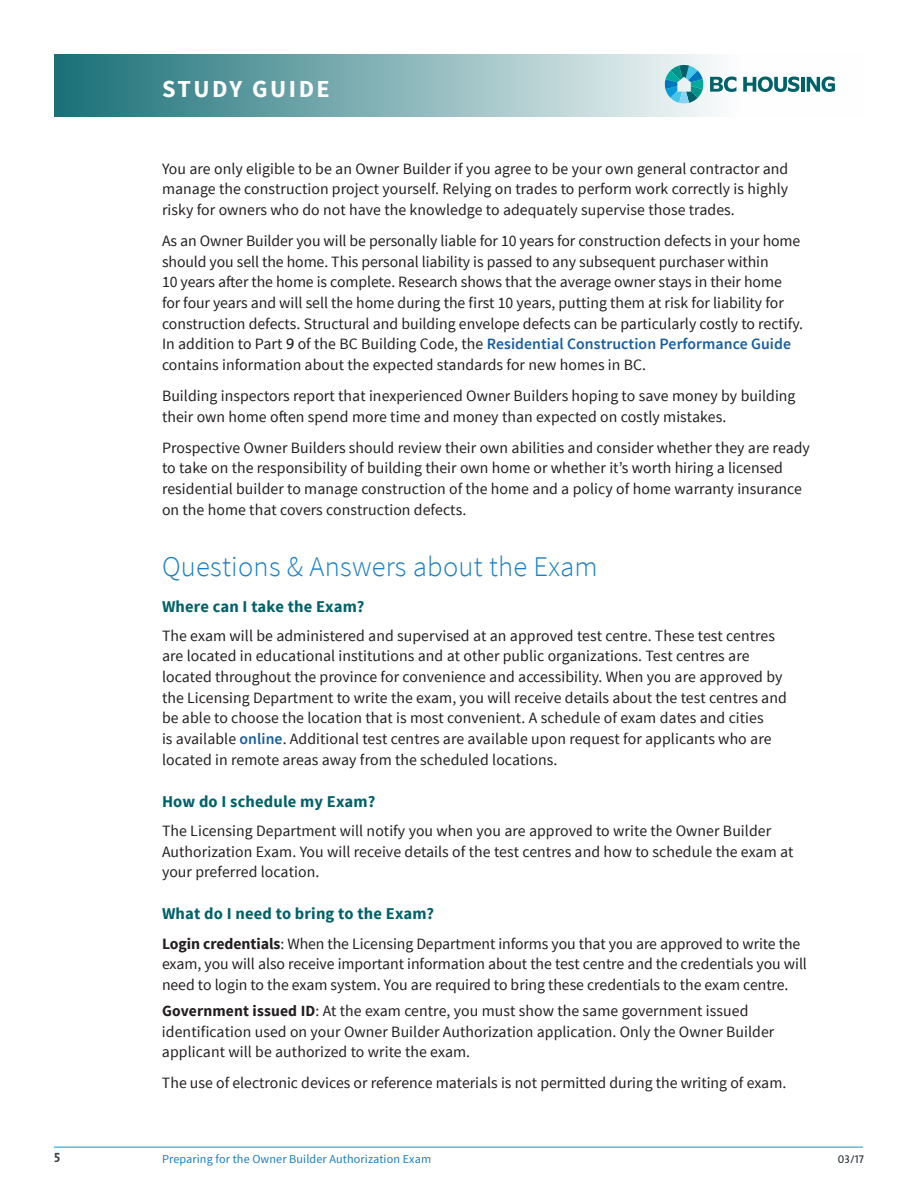
<style>
.page{position:relative;width:918px;height:1188px;background:#fff}
.page>*{position:absolute;margin:0;border:0;box-sizing:border-box;transform-origin:0 0}
.t1{font:300 28.5px "Source Sans Pro";letter-spacing:.01em;color:#197ec2}
.t2{font:700 24.3px "Source Sans Pro";letter-spacing:.1em;color:#fff}
.t3{font:700 16.5px "Source Sans Pro";letter-spacing:.01em;color:#006169}
.t4{font:15.75px/20.7px "Source Sans Pro";letter-spacing:.005em;color:#231f20}
.t5{font:13.5px "The Sans Bold Caps";color:#3e4248}
.t6{font:12.15px "Source Sans Pro";letter-spacing:.01em;color:#197ec2}
.t7{font:11.25px "The Sans Caps";color:#252f35}
.s1{font-family:"The Sans Caps";font-size:15.3px}
.s2{font-weight:600;color:#175d9e}
.s3{font-weight:700}
.s4{font-weight:700;font-size:15.6px}
</style>
<div class="page">
<svg style="left:54px;top:54px;width:602px;height:63px;background:#7cadb1"></svg>
<svg style="left:656px;top:54px;width:179px;height:63px"></svg>
<hr style="left:54px;top:1147px;width:809px;height:1px;background:#089ad9">
<h2 class="t2" style="left:162px;top:73px;width:169px">STUDY GUIDE</h2>
<p class="t4" style="left:162px;top:159px;width:628px;text-align:justify">You are only eligible to be an Owner Builder if you agree to be your own general contractor and manage the construction project yourself. Relying on trades to perform work correctly is highly risky for owners who do not have the knowledge to adequately supervise those trades.</p>
<p class="t4" style="left:162px;top:231px;width:643px">As an Owner Builder you will be personally liable for 10 years for construction defects in your home should you sell the home. This personal liability is passed to any subsequent purchaser within<br>10 years after the home is complete. Research shows that the average owner stays in their home for four years and will sell the home during the first 10 years, putting them at risk for liability for construction defects. Structural and building envelope defects can be particularly costly to rectify.<br>In addition to Part <span class="s1">9</span> of the BC Building Code, the <span class="s2">Residential Construction Performance Guide </span>contains information about the expected standards for new homes in BC.</p>
<p class="t4" style="left:162px;top:386px;width:635px">Building inspectors report that inexperienced Owner Builders hoping to save money by building their own home often spend more time and money than expected on costly mistakes.</p>
<p class="t4" style="left:162px;top:438px;width:650px">Prospective Owner Builders should review their own abilities and consider whether they are ready to take on the responsibility of building their own home or whether it’s worth hiring a licensed residential builder to manage construction of the home and a policy of home warranty insurance on the home that covers construction defects.</p>
<h1 class="t1" style="left:162px;top:550px;width:437px">Questions &amp; Answers about the Exam</h1>
<p class="t3" style="left:162px;top:595px;width:204px">Where can I take the Exam?</p>
<p class="t4" style="left:162px;top:625px;width:626px">The exam will be administered and supervised at an approved test centre. These test centres are located in educational institutions and at other public organizations. Test centres are located throughout the province for convenience and accessibility. When you are approved by the Licensing Department to write the exam, you will receive details about the test centres and be able to choose the location that is most convenient. A schedule of exam dates and cities<br>is available <span class="s2">online</span>. Additional test centres are available upon request for applicants who are located in remote areas away from the scheduled locations.</p>
<p class="t3" style="left:162px;top:791px;width:215px">How do I schedule my Exam?</p>
<p class="t4" style="left:162px;top:821px;width:633px">The Licensing Department will notify you when you are approved to write the Owner Builder<br>Authorization Exam. You will receive details of the test centres and how to schedule the exam at your preferred location.</p>
<p class="t3" style="left:162px;top:903px;width:274px">What do I need to bring to the Exam?</p>
<p class="t4" style="left:162px;top:933px;width:647px"><span class="s3">Login credentials</span>: When the Licensing Department informs you that you are approved to write the exam, you will also receive important information about the test centre and the credentials you will need to login to the exam system. You are required to bring these credentials to the exam centre.</p>
<p class="t4" style="left:162px;top:1001px;width:614px"><span class="s4">Government issued ID</span>: At the exam centre, you must show the same government issued identification used on your Owner Builder Authorization application. Only the Owner Builder applicant will be authorized to write the exam.</p>
<p class="t4" style="left:162px;top:1073px;width:626px">The use of electronic devices or reference materials is not permitted during the writing of exam.</p>
<p class="t5" style="left:54px;top:1146px;width:8px">5</p>
<p class="t6" style="left:162px;top:1151px;width:271px">Preparing for the Owner Builder Authorization Exam</p>
<p class="t7" style="left:838px;top:1150px;width:28px">03/17</p>
</div>
